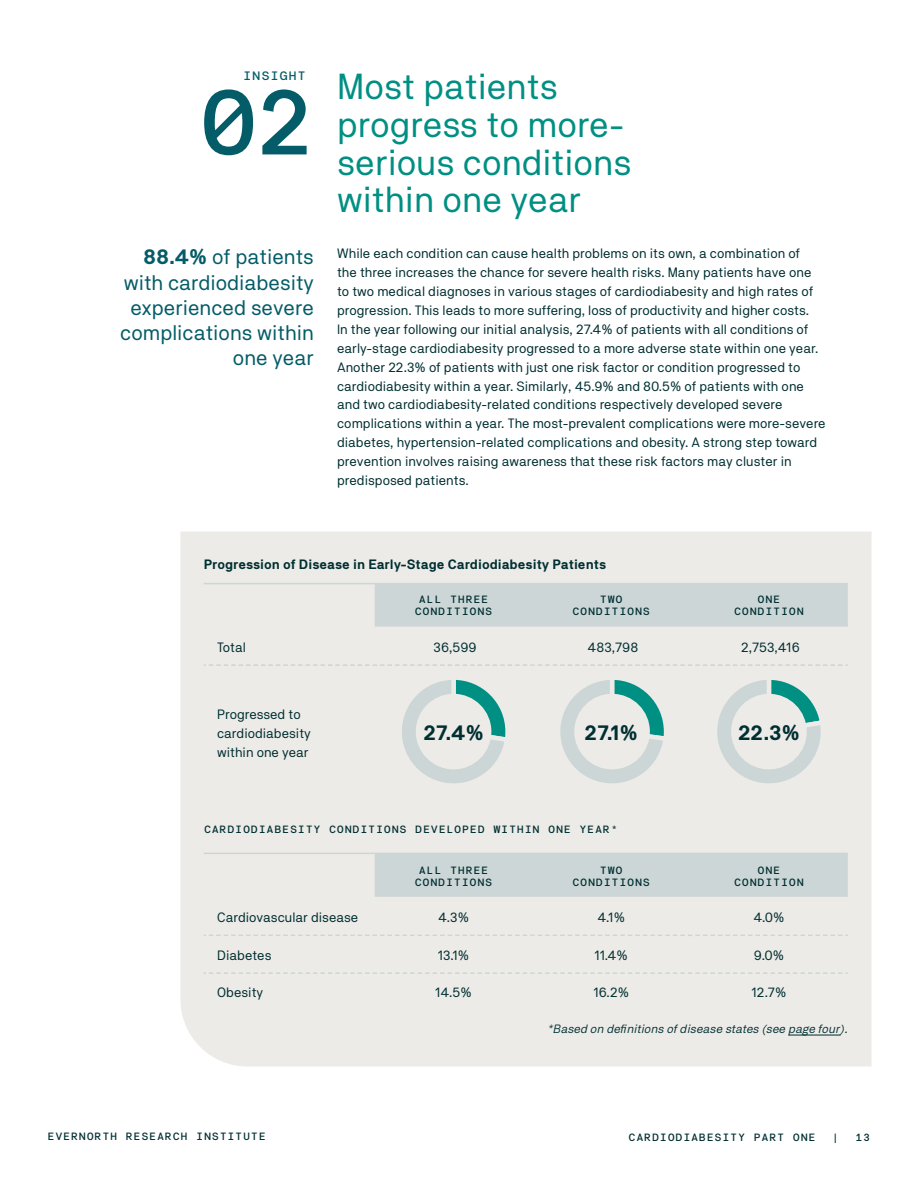
<style>
.page{position:relative;width:918px;height:1188px;background:#fff}
.page>*{position:absolute;margin:0;border:0;box-sizing:border-box;transform-origin:0 0}
.t1{font:92.25px "NB Akademie Mono";color:#035c67}
.Headline{font:36px/37.8px "NB Akademie";color:#008f83}
.t2{font:21px/25.2px "NB Akademie";color:#035c67;text-align:right}
.Lg_Number{font:700 21px "NB Akademie";color:#002f32}
.t3{font:13.5px/18.9px "NB Akademie";color:#002f32}
.H3_-_Table_Names{font:700 13.5px "NB Akademie";color:#002f32}
.t4{font:12.15px "NB Akademie Mono";color:#035c67}
.Footnotes{font:italic 12px "NB Akademie";color:#002f32}
.Table_Subheads{font:10.5px "NB Akademie Mono";color:#002f32}
.Table_mono{font:10.5px/12px "NB Akademie Mono";color:#002f32;text-align:center}
.s1{font-weight:700}
</style>
<div class="page">
<div style="left:180px;top:532px;width:692px;height:534px;background:#edebe7"></div>
<svg style="left:396px;top:673px;width:116px;height:116px;background:#c8dad6"></svg>
<svg style="left:555px;top:673px;width:116px;height:116px;background:#c8dad6"></svg>
<svg style="left:706px;top:673px;width:121px;height:122px;background:#d0ddda"></svg>
<div style="left:731px;top:694px;width:76px;height:75px;background:#edebe7;border-radius:50%"></div>
<div style="left:574px;top:694px;width:76px;height:75px;background:#edebe7;border-radius:50%"></div>
<div style="left:416px;top:694px;width:75px;height:75px;background:#edebe7;border-radius:50%"></div>
<hr style="left:204px;top:583px;width:644px;height:1px;background:#ccd6d6">
<hr style="left:789px;top:1035px;width:52px;height:1px;background:#002f32">
<div style="left:375px;top:584px;width:473px;height:43px;background:#ccd6d6"></div>
<hr style="left:204px;top:627px;width:171px;height:1px;background:#edebe7">
<hr style="left:375px;top:627px;width:157px;height:1px;background:#edebe7">
<hr style="left:532px;top:627px;width:158px;height:1px;background:#edebe7">
<hr style="left:690px;top:627px;width:158px;height:1px;background:#edebe7">
<svg style="left:204px;top:664px;width:644px;height:2px"></svg>
<div style="left:375px;top:854px;width:473px;height:43px;background:#ccd6d6"></div>
<hr style="left:204px;top:853px;width:171px;height:1px;background:#ccd6d6">
<hr style="left:375px;top:853px;width:157px;height:1px;background:#ccd6d6">
<hr style="left:532px;top:853px;width:158px;height:1px;background:#ccd6d6">
<hr style="left:690px;top:853px;width:158px;height:1px;background:#ccd6d6">
<hr style="left:204px;top:897px;width:171px;height:1px;background:#edebe7">
<hr style="left:375px;top:897px;width:157px;height:1px;background:#edebe7">
<hr style="left:532px;top:897px;width:158px;height:1px;background:#edebe7">
<hr style="left:690px;top:897px;width:158px;height:1px;background:#edebe7">
<svg style="left:204px;top:935px;width:644px;height:1px"></svg>
<svg style="left:204px;top:972px;width:644px;height:2px"></svg>
<p class="t4" style="left:243px;top:68px;width:65px">INSIGHT</p>
<h1 class="t1" style="left:194px;top:67px;width:126px">02</h1>
<h3 class="t2" style="left:120px;top:244px;width:195px"><span class="s1">88.4%</span> of patients with cardiodiabesity experienced severe complications within one year</h3>
<h2 class="Headline" style="left:337px;top:67px;width:296px">Most patients progress to more&shy;serious conditions within one year</h2>
<p class="t3" style="left:337px;top:244px;width:490px">While each condition can cause health problems on its own, a combination of<br>the three increases the chance for severe health risks. Many patients have one to two medical diagnoses in various stages of cardiodiabesity and high rates of progression. This leads to more suffering, loss of productivity and higher costs.<br>In the year following our initial analysis, 27.4% of patients with all conditions of early-stage cardiodiabesity progressed to a more adverse state within one year.<br>Another 22.3% of patients with just one risk factor or condition progressed to cardiodiabesity within a year. Similarly, 45.9% and 80.5% of patients with one and two cardiodiabesity-related conditions respectively developed severe complications within a year. The most-prevalent complications were more-severe diabetes, hypertension-related complications and obesity. A strong step toward prevention involves raising awareness that these risk factors may cluster in predisposed patients.</p>
<h3 class="H3_-_Table_Names" style="left:204px;top:557px;width:404px">Progression of Disease in Early-Stage Cardiodiabesity Patients</h3>
<p class="Table_mono" style="left:414px;top:594px;width:80px">ALL THREE<br>CONDITIONS</p>
<p class="Table_mono" style="left:572px;top:594px;width:80px">TWO<br>CONDITIONS</p>
<p class="Table_mono" style="left:734px;top:594px;width:72px">ONE<br>CONDITION</p>
<p class="t3" style="left:217px;top:637px;width:30px">Total</p>
<p class="t3" style="left:434px;top:637px;width:45px">36,599</p>
<p class="t3" style="left:587px;top:637px;width:52px">483,798</p>
<p class="t3" style="left:741px;top:637px;width:60px">2,753,416</p>
<p class="t3" style="left:217px;top:705px;width:95px">Progressed to cardiodiabesity within one year</p>
<p class="Lg_Number" style="left:423px;top:720px;width:62px">27.4%</p>
<p class="Lg_Number" style="left:585px;top:720px;width:55px">27.1%</p>
<p class="Lg_Number" style="left:738px;top:720px;width:63px">22.3%</p>
<h4 class="Table_Subheads" style="left:204px;top:823px;width:416px">CARDIODIABESITY CONDITIONS DEVELOPED WITHIN ONE YEAR*</h4>
<p class="Table_mono" style="left:414px;top:864px;width:80px">ALL THREE<br>CONDITIONS</p>
<p class="Table_mono" style="left:572px;top:864px;width:80px">TWO<br>CONDITIONS</p>
<p class="Table_mono" style="left:734px;top:864px;width:72px">ONE<br>CONDITION</p>
<p class="t3" style="left:217px;top:907px;width:143px">Cardiovascular disease</p>
<p class="t3" style="left:438px;top:907px;width:32px">4.3%</p>
<p class="t3" style="left:597px;top:907px;width:29px">4.1%</p>
<p class="t3" style="left:753px;top:907px;width:33px">4.0%</p>
<p class="t3" style="left:217px;top:945px;width:56px">Diabetes</p>
<p class="t3" style="left:438px;top:945px;width:33px">13.1%</p>
<p class="t3" style="left:595px;top:945px;width:35px">11.4%</p>
<p class="t3" style="left:754px;top:945px;width:32px">9.0%</p>
<p class="t3" style="left:217px;top:983px;width:47px">Obesity</p>
<p class="t3" style="left:435px;top:983px;width:38px">14.5%</p>
<p class="t3" style="left:593px;top:983px;width:37px">16.2%</p>
<p class="t3" style="left:752px;top:983px;width:36px">12.7%</p>
<p class="Footnotes" style="left:548px;top:1022px;width:301px">*Based on definitions of disease states (see page four).</p>
<p class="Table_Subheads" style="left:47px;top:1130px;width:221px">EVERNORTH RESEARCH INSTITUTE</p>
<p class="Table_Subheads" style="left:628px;top:1131px;width:189px">CARDIODIABESITY PART ONE</p>
<p class="Table_Subheads" style="left:832px;top:1131px;width:9px">|</p>
<p class="Table_Subheads" style="left:855px;top:1131px;width:17px">13</p>
</div>
